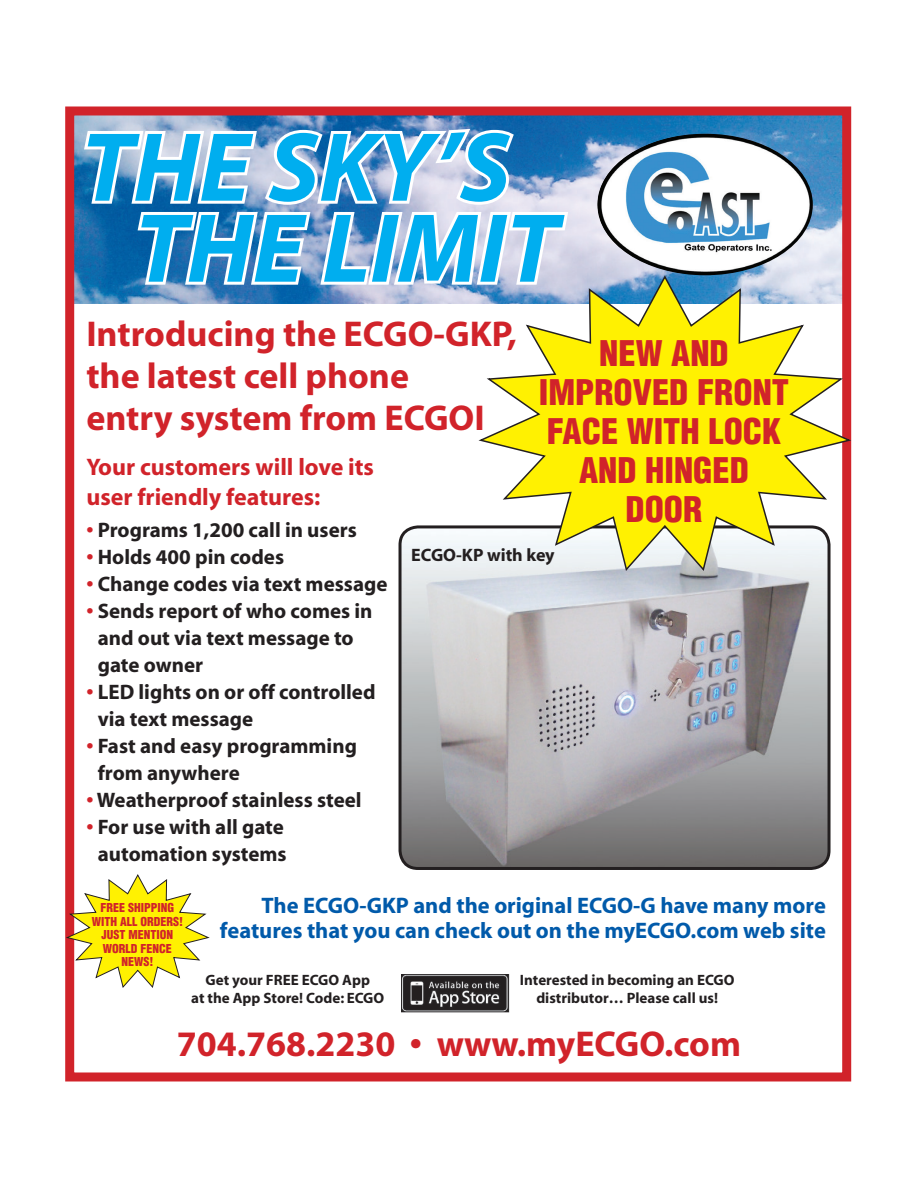
<style>
.page{position:relative;width:918px;height:1188px;background:#fff}
.page>*{position:absolute;margin:0;border:0;box-sizing:border-box;transform-origin:0 0}
.t1{font:italic 700 99px/81px "Myriad";color:#00aeef;text-align:center}
.t2{font:700 36px/42px "Myriad";color:#d1232a}
.t3{font:900 condensed 34.5px/39px "Helvetica";color:#d1232a;text-align:center}
.t4{font:700 24px/30px "Myriad";color:#d1232a}
.t5{font:700 22.5px/25.5px "Myriad";color:#015aaa;text-align:right}
.t6{font:700 21px/27px "Myriad";color:#231f20}
.t7{font:700 18px "Myriad";color:#231f20}
.t8{font:700 15px/18px "Myriad";color:#231f20;text-align:center}
.t9{font:900 condensed 12px/13.5px "Helvetica";color:#d1232a;text-align:center}
.s1{color:#d1232a}
</style>
<div class="page">
<img style="left:75px;top:116px;width:766px;height:188px">
<img style="left:400px;top:529px;width:427px;height:339px">
<div style="left:399px;top:525px;width:432px;height:345px;border:3px solid #231f20;border-radius:18px"></div>
<svg style="left:80px;top:126px;width:492px;height:163px"></svg>
<img style="left:597px;top:134px;width:216px;height:141px">
<img style="left:402px;top:974px;width:107px;height:38px">
<div style="left:65px;top:106px;width:786px;height:975px;border:9px solid #d1232a"></div>
<svg style="left:66px;top:874px;width:144px;height:114px"></svg>
<svg style="left:476px;top:275px;width:376px;height:298px"></svg>
<h1 class="t1" style="left:81px;top:130px;width:478px">THE SKY’S<br>THE LIMIT</h1>
<h2 class="t2" style="left:86px;top:314px;width:432px">Introducing the ECGO-GKP, the latest cell phone<br>entry system from ECGOI</h2>
<p class="t4" style="left:86px;top:452px;width:289px">Your customers will love its user friendly features:</p>
<p class="t7" style="left:411px;top:546px;width:145px">ECGO-KP with key</p>
<h3 class="t3" style="left:539px;top:333px;width:252px">NEW AND<br>IMPROVED FRONT<br>FACE WITH LOCK<br>AND HINGED<br>DOOR</h3>
<p class="t6" style="left:86px;top:517px;width:272px"><span class="s1">•</span> Programs 1,200 call in users</p>
<p class="t6" style="left:86px;top:544px;width:199px"><span class="s1">•</span> Holds 400 pin codes</p>
<p class="t6" style="left:86px;top:572px;width:303px"><span class="s1">•</span> Change codes via text message</p>
<p class="t6" style="left:98px;top:599px;width:276px;text-indent:-11px"><span class="s1">•</span> Sends report of who comes in and out via text message to gate owner</p>
<p class="t6" style="left:98px;top:680px;width:279px;text-indent:-11px"><span class="s1">•</span> LED lights on or off controlled via text message</p>
<p class="t6" style="left:98px;top:734px;width:261px;text-indent:-11px"><span class="s1">•</span> Fast and easy programming from anywhere</p>
<p class="t6" style="left:86px;top:788px;width:277px"><span class="s1">•</span> Weatherproof stainless steel</p>
<p class="t6" style="left:86px;top:815px;width:202px;text-align:center"><span class="s1">•</span> For use with all gate automation systems</p>
<p class="t9" style="left:92px;top:901px;width:93px">FREE SHIPPING<br>WITH ALL ORDERS!<br>JUST MENTION<br>WORLD FENCE<br>NEWS!</p>
<p class="t5" style="left:220px;top:893px;width:607px">The ECGO-GKP and the original ECGO-G have many more features that you can check out on the myECGO.com web site</p>
<p class="t8" style="left:191px;top:972px;width:194px">Get your FREE ECGO App<br>at the App Store! Code: ECGO</p>
<p class="t8" style="left:520px;top:972px;width:216px">Interested in becoming an ECGO distributor… Please call us!</p>
<h2 class="t2" style="left:177px;top:1024px;width:566px">704.768.2230 • www.myECGO.com</h2>
</div>
